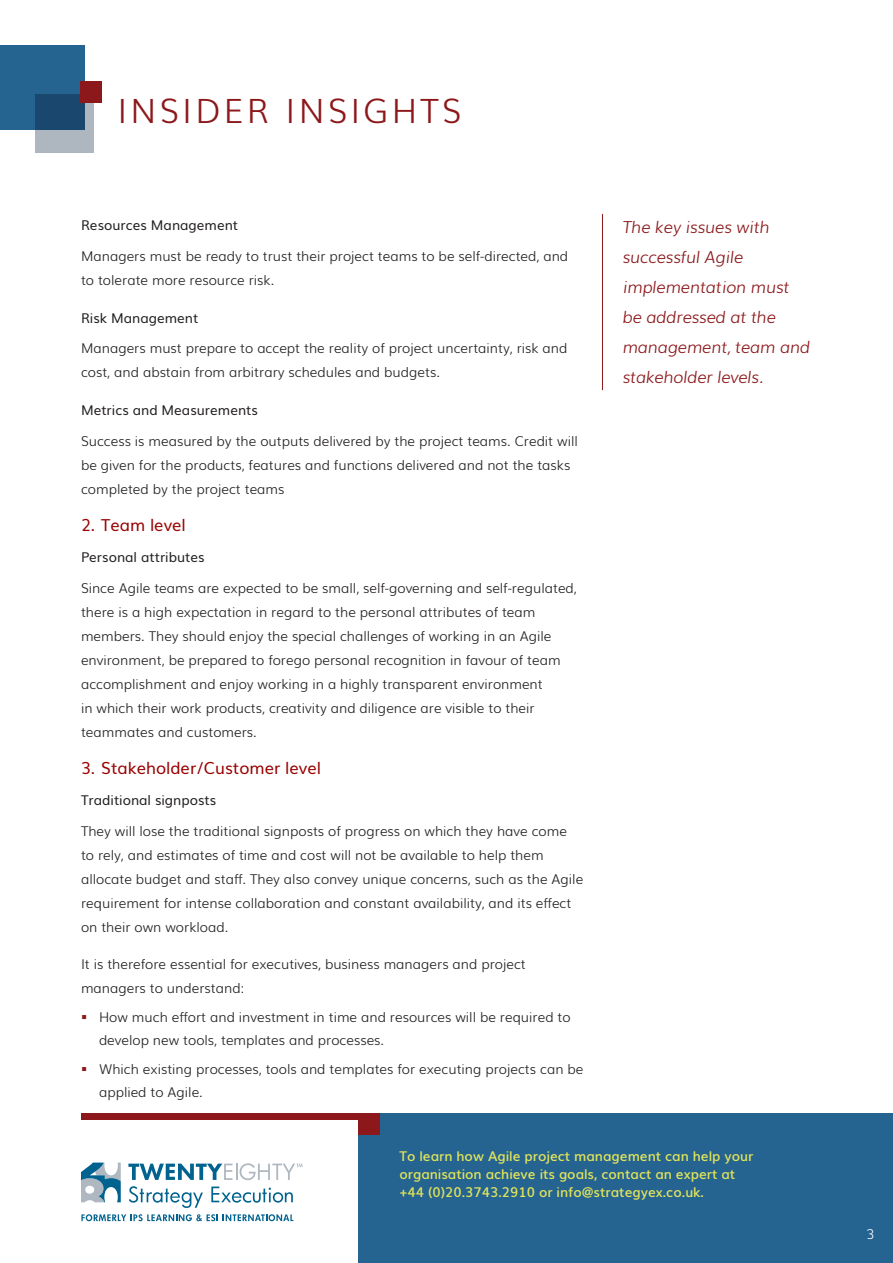
<style>
.page{position:relative;width:893px;height:1263px;background:#fff}
.page>*{position:absolute;margin:0;border:0;box-sizing:border-box;transform-origin:0 0}
.t1{font:300 33.45px "Muli";letter-spacing:.1em;color:#8c181b}
.Highlight_-_right_co{font:italic 300 16.5px/30px "Muli";letter-spacing:-.01em;color:#8c181b}
.call_out_in_body_tex{font:16.5px "Muli";color:#900}
.Body_text{font:300 13.5px/24px "Muli";color:#231f20}
.t2{font:600 13.5px/18px "Muli";color:#e1e459}
.Subhead_Level_2{font:13.5px "Muli";color:#231f20}
.t3{font:300 13.5px "Muli";color:#fff}
</style>
<div class="page">
<div style="left:359px;top:1113px;width:534px;height:150px;background:#256391"></div>
<div style="left:0;top:45px;width:84px;height:85px;background:#256391"></div>
<svg style="left:36px;top:94px;width:58px;height:58px;background:#5f7b93"></svg>
<div style="left:81px;top:82px;width:21px;height:21px;background:#8c181b"></div>
<div style="left:359px;top:1113px;width:21px;height:21px;background:#8c181b"></div>
<div style="left:81px;top:1113px;width:278px;height:6px;background:#8c181b"></div>
<svg style="left:129px;top:1186px;width:74px;height:22px"></svg>
<svg style="left:211px;top:1186px;width:82px;height:16px"></svg>
<svg style="left:81px;top:1214px;width:212px;height:7px"></svg>
<svg style="left:81px;top:1162px;width:40px;height:40px"></svg>
<svg style="left:128px;top:1163px;width:175px;height:17px"></svg>
<hr style="left:602px;top:214px;width:1px;height:176px;background:#8c181b">
<h1 class="t1" style="left:117px;top:84px;width:345px">INSIDER INSIGHTS</h1>
<p class="Subhead_Level_2" style="left:81px;top:214px;width:159px">Resources Management</p>
<p class="Body_text" style="left:81px;top:243px;width:489px">Managers must be ready to trust their project teams to be self-directed, and to tolerate more resource risk.</p>
<p class="Subhead_Level_2" style="left:81px;top:307px;width:119px">Risk Management</p>
<p class="Body_text" style="left:81px;top:335px;width:488px">Managers must prepare to accept the reality of project uncertainty, risk and cost, and abstain from arbitrary schedules and budgets.</p>
<p class="Subhead_Level_2" style="left:81px;top:399px;width:178px">Metrics and Measurements</p>
<p class="Body_text" style="left:81px;top:428px;width:498px">Success is measured by the outputs delivered by the project teams. Credit will be given for the products, features and functions delivered and not the tasks completed by the project teams</p>
<p class="call_out_in_body_tex" style="left:81px;top:512px;width:106px">2. Team level</p>
<p class="Subhead_Level_2" style="left:81px;top:546px;width:125px">Personal attributes</p>
<p class="Body_text" style="left:81px;top:575px;width:497px">Since Agile teams are expected to be small, self-governing and self-regulated, there is a high expectation in regard to the personal attributes of team members. They should enjoy the special challenges of working in an Agile environment, be prepared to forego personal recognition in favour of team accomplishment and enjoy working in a highly transparent environment<br>in which their work products, creativity and diligence are visible to their teammates and customers.</p>
<p class="call_out_in_body_tex" style="left:81px;top:755px;width:242px">3. Stakeholder/Customer level</p>
<p class="Subhead_Level_2" style="left:81px;top:789px;width:137px">Traditional signposts</p>
<p class="Body_text" style="left:81px;top:818px;width:504px">They will lose the traditional signposts of progress on which they have come to rely, and estimates of time and cost will not be available to help them allocate budget and staff. They also convey unique concerns, such as the Agile requirement for intense collaboration and constant availability, and its effect on their own workload.</p>
<p class="Body_text" style="left:81px;top:951px;width:446px">It is therefore essential for executives, business managers and project managers to understand:</p>
<p class="Body_text" style="left:99px;top:1005px;width:473px;line-height:22.5px">How much effort and investment in time and resources will be required to develop new tools, templates and processes.</p>
<p class="Body_text" style="left:99px;top:1057px;width:486px;line-height:22.5px">Which existing processes, tools and templates for executing projects can be applied to Agile.</p>
<p class="Highlight_-_right_co" style="left:623px;top:211px;width:189px">The key issues with successful Agile implementation must be addressed at the management, team and stakeholder levels.</p>
<p class="t2" style="left:399px;top:1145px;width:355px">To learn how Agile project management can help your organisation achieve its goals, contact an expert at +44 (0)20.3743.2910 or info@strategyex.co.uk.</p>
<p class="t3" style="left:867px;top:1223px;width:9px">3</p>
</div>
